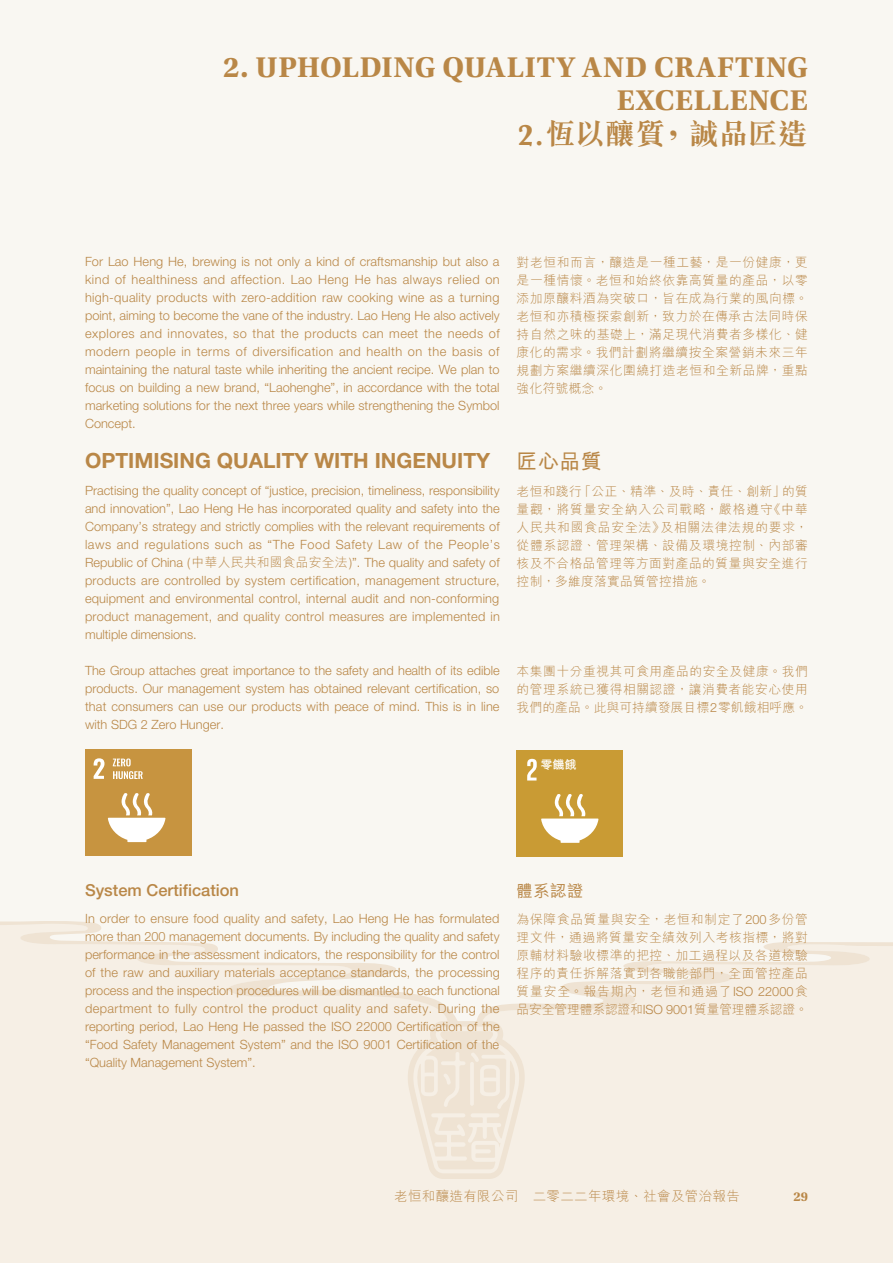
<style>
.page{position:relative;width:893px;height:1263px;background:#f9f7f2}
.page>*{position:absolute;margin:0;border:0;box-sizing:border-box;transform-origin:0 0}
.t1{font:700 30px "Utopia Std";letter-spacing:.03em;color:#b98747}
.t2{font:700 30px "M Sung HK";letter-spacing:-.005em;color:#b98747}
._01_H1_E{font:700 21px "Helvetica Neue LT Std";color:#b98747}
._001_H1_C{font:700 21px "M Hei HK";color:#b98747}
._02_H2_E{font:500 16.5px "Helvetica Neue LT Std";color:#b98747}
._002_H2_C{font:500 16.5px "M Hei HK";color:#b98747}
.t3{font:300 13.5px "M Hei HK";letter-spacing:.025em;color:#b98747}
.t4{font:700 13.5px "Utopia Std";color:#b98747}
._00_txt_E{font:300 12.75px/18px "Helvetica Neue LT Std";color:#b98747;text-align:justify}
._000_txt_C{font:300 12.75px/18px "M Hei HK";letter-spacing:.045em;color:#b98747;text-align:justify}
.t5{font:700 12px "M Hei HK";color:#fff}
.s1{font-family:"M Hei HK"}
.s2{font-family:"Helvetica Neue LT Std"}
</style>
<div class="page">
<div style="left:0;top:1023px;width:893px;height:240px;background:#f6efe5"></div>
<svg style="left:0;top:921px;width:405px;height:102px;fill:#f6efe5"></svg>
<svg style="left:405px;top:942px;width:488px;height:237px"></svg>
<div style="left:517px;top:750px;width:106px;height:106px;background:#c99b34"></div>
<svg style="left:527px;top:759px;width:10px;height:21px"></svg>
<svg style="left:541px;top:794px;width:57px;height:49px"></svg>
<div style="left:85px;top:749px;width:106px;height:107px;background:#c79440"></div>
<svg style="left:94px;top:758px;width:10px;height:21px"></svg>
<svg style="left:113px;top:758px;width:30px;height:21px"></svg>
<svg style="left:108px;top:793px;width:57px;height:49px"></svg>
<p class="t1" style="left:223px;top:50px;width:586px">2. UPHOLDING QUALITY AND CRAFTING</p>
<p class="t1" style="left:617px;top:83px;width:193px">EXCELLENCE</p>
<p class="t2" style="left:518px;top:118px;width:291px">2.恆以釀質，誠品匠造</p>
<p class="_00_txt_E" style="left:85px;top:252px;width:416px">For Lao Heng He, brewing is not only a kind of craftsmanship but also a kind of healthiness and affection. Lao Heng He has always relied on high-quality products with zero-addition raw cooking wine as a turning point, aiming to become the vane of the industry. Lao Heng He also actively explores and innovates, so that the products can meet the needs of modern people in terms of diversification and health on the basis of maintaining the natural taste while inheriting the ancient recipe. We plan to focus on building a new brand, “Laohenghe”, in accordance with the total marketing solutions for the next three years while strengthening the Symbol Concept.</p>
<p class="_01_H1_E" style="left:85px;top:448px;width:407px">OPTIMISING QUALITY WITH INGENUITY</p>
<p class="_00_txt_E" style="left:85px;top:481px;width:416px">Practising the quality concept of “justice, precision, timeliness, responsibility and innovation”, Lao Heng He has incorporated quality and safety into the Company’s strategy and strictly complies with the relevant requirements of laws and regulations such as “The Food Safety Law of the People’s Republic of China (<span class="s1">中華人民共和國食品安全法</span>)”. The quality and safety of products are controlled by system certification, management structure, equipment and environmental control, internal audit and non-conforming product management, and quality control measures are implemented in multiple dimensions.</p>
<p class="_00_txt_E" style="left:85px;top:661px;width:416px">The Group attaches great importance to the safety and health of its edible products. Our management system has obtained relevant certification, so that consumers can use our products with peace of mind. This is in line with SDG 2 Zero Hunger.</p>
<p class="_000_txt_C" style="left:517px;top:253px;width:293px">對老恒和而言，釀造是一種工藝，是一份健康，更是一種情懷。老恒和始終依靠高質量的產品，以零添加原釀料酒為突破口，旨在成為行業的風向標。老恒和亦積極探索創新，致力於在傳承古法同時保持自然之味的基礎上，滿足現代消費者多樣化、健康化的需求。我們計劃將繼續按全案營銷未來三年規劃方案繼續深化圍繞打造老恒和全新品牌，重點強化符號概念。</p>
<p class="_001_H1_C" style="left:517px;top:446px;width:87px">匠心品質</p>
<p class="_000_txt_C" style="left:517px;top:482px;width:293px">老恒和踐行「公正、精準、及時、責任、創新」的質量觀，將質量安全納入公司戰略，嚴格遵守《中華人民共和國食品安全法》及相關法律法規的要求，從體系認證、管理架構、設備及環境控制、內部審核及不合格品管理等方面對產品的質量與安全進行控制，多維度落實品質管控措施。</p>
<p class="_000_txt_C" style="left:517px;top:662px;width:293px">本集團十分重視其可食用產品的安全及健康。我們的管理系統已獲得相關認證，讓消費者能安心使用我們的產品。此與可持續發展目標<span class="s2">2</span>零飢餓相呼應。</p>
<p class="t5" style="left:540px;top:756px;width:38px">零饑餓</p>
<p class="_02_H2_E" style="left:85px;top:880px;width:156px">System Certification</p>
<p class="_00_txt_E" style="left:85px;top:909px;width:416px">In order to ensure food quality and safety, Lao Heng He has formulated more than 200 management documents. By including the quality and safety performance in the assessment indicators, the responsibility for the control of the raw and auxiliary materials acceptance standards, the processing process and the inspection procedures will be dismantled to each functional department to fully control the product quality and safety. During the reporting period, Lao Heng He passed the ISO 22000 Certification of the “Food Safety Management System” and the ISO 9001 Certification of the “Quality Management System”.</p>
<p class="_002_H2_C" style="left:517px;top:879px;width:68px">體系認證</p>
<p class="_000_txt_C" style="left:517px;top:910px;width:293px">為保障食品質量與安全，老恒和制定了<span class="s2">200</span>多份管理文件，通過將質量安全績效列入考核指標，將對原輔材料驗收標準的把控、加工過程以及各道檢驗程序的責任拆解落實到各職能部門，全面管控產品質量安全。報告期內，老恒和通過了<span class="s2">ISO 22000</span>食品安全管理體系認證和<span class="s2">ISO 9001</span>質量管理體系認證。</p>
<p class="t3" style="left:394px;top:1189px;width:347px">老恒和釀造有限公司 二零二二年環境、社會及管治報告</p>
<p class="t4" style="left:794px;top:1188px;width:16px">29</p>
</div>
